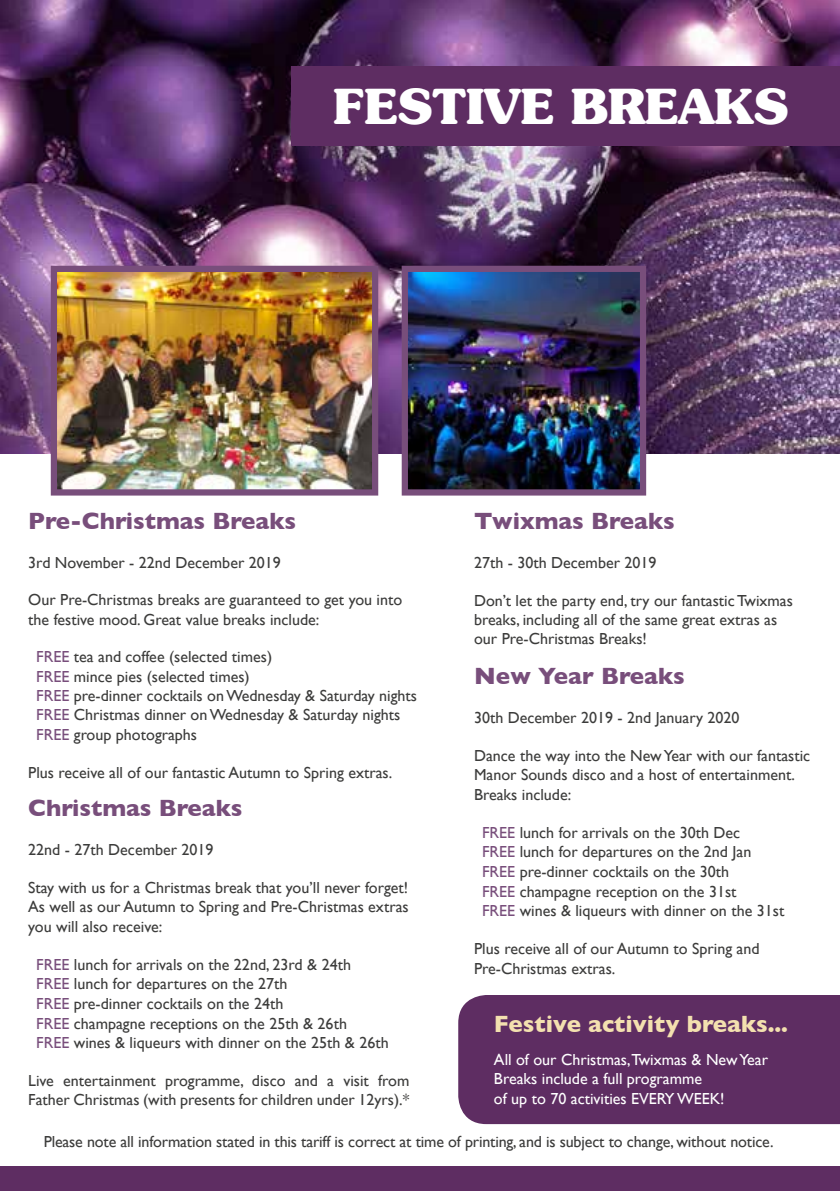
<style>
.page{position:relative;width:840px;height:1191px;background:#fff}
.page>*{position:absolute;margin:0;border:0;box-sizing:border-box;transform-origin:0 0}
.t1{font:700 48px "Souvenir Black S Si";color:#fff}
.t2{font:700 24px "Gill Sans";color:#784e7b}
.t3{font:700 24px "Gill Sans";color:#f3e0af}
.t4{font:16px/19.4px "Gill Sans";color:#3c3c3b}
.t5{font:16px/19.2px "Gill Sans";color:#fff}
.s1{color:#784e7b}
</style>
<div class="page">
<img style="left:0;top:0;width:839px;height:453px">
<div style="left:291px;top:66px;width:548px;height:80px;background:#5e2d62"></div>
<img style="left:58px;top:273px;width:313px;height:215px">
<div style="left:51px;top:266px;width:327px;height:229px;border:6px solid #784e7b"></div>
<img style="left:408px;top:273px;width:230px;height:215px">
<div style="left:401px;top:266px;width:244px;height:229px;border:6px solid #784e7b"></div>
<div style="left:458px;top:995px;width:381px;height:129px;background:#5e2d62"></div>
<div style="left:0;top:1166px;width:839px;height:25px;background:#5e2d62"></div>
<h1 class="t1" style="left:333px;top:76px;width:456px">FESTIVE BREAKS</h1>
<h2 class="t2" style="left:474px;top:502px;width:202px">Twixmas Breaks</h2>
<p class="t4" style="left:474px;top:552px;width:184px">27th - 30th December 2019</p>
<p class="t4" style="left:474px;top:591px;width:320px">Don’t let the party end, try our fantastic Twixmas breaks, including all of the same great extras as our Pre-Christmas Breaks!</p>
<h2 class="t2" style="left:28px;top:502px;width:269px">Pre-Christmas Breaks</h2>
<p class="t4" style="left:28px;top:552px;width:254px">3rd November - 22nd December 2019</p>
<p class="t4" style="left:28px;top:590px;width:375px">Our Pre-Christmas breaks are guaranteed to get you into the festive mood. Great value breaks include:</p>
<p class="t4" style="left:36px;top:647px;width:382px"><span class="s1">FREE</span> tea and coffee (selected times)<br><span class="s1">FREE</span> mince pies (selected times)<br><span class="s1">FREE</span> pre-dinner cocktails on Wednesday &amp; Saturday nights <span class="s1">FREE</span> Christmas dinner on Wednesday &amp; Saturday nights <span class="s1">FREE</span> group photographs</p>
<p class="t4" style="left:28px;top:762px;width:365px">Plus receive all of our fantastic Autumn to Spring extras.</p>
<h2 class="t2" style="left:474px;top:657px;width:212px">New Year Breaks</h2>
<p class="t4" style="left:474px;top:707px;width:267px">30th December 2019 - 2nd January 2020</p>
<p class="t4" style="left:474px;top:746px;width:337px">Dance the way into the New Year with our fantastic<br>Manor Sounds disco and a host of entertainment.<br>Breaks include:</p>
<p class="t4" style="left:481px;top:823px;width:304px"><span class="s1">FREE</span> lunch for arrivals on the 30th Dec<br><span class="s1">FREE</span> lunch for departures on the 2nd Jan <span class="s1">FREE</span> pre-dinner cocktails on the 30th<br><span class="s1">FREE</span> champagne reception on the 31st<br><span class="s1">FREE</span> wines &amp; liqueurs with dinner on the 31st</p>
<p class="t4" style="left:474px;top:939px;width:287px">Plus receive all of our Autumn to Spring and<br>Pre-Christmas extras.</p>
<h2 class="t2" style="left:28px;top:789px;width:215px">Christmas Breaks</h2>
<p class="t4" style="left:28px;top:839px;width:187px">22nd - 27th December 2019</p>
<p class="t4" style="left:28px;top:878px;width:382px;text-align:justify">Stay with us for a Christmas break that you’ll never forget!<br>As well as our Autumn to Spring and Pre-Christmas extras you will also receive:</p>
<p class="t4" style="left:36px;top:954px;width:354px"><span class="s1">FREE</span> lunch for arrivals on the 22nd, 23rd &amp; 24th<br><span class="s1">FREE</span> lunch for departures on the 27th<br><span class="s1">FREE</span> pre-dinner cocktails on the 24th<br><span class="s1">FREE</span> champagne receptions on the 25th &amp; 26th<br><span class="s1">FREE</span> wines &amp; liqueurs with dinner on the 25th &amp; 26th</p>
<p class="t4" style="left:28px;top:1071px;width:382px">Live entertainment programme, disco and a visit from<br>Father Christmas (with presents for children under 12yrs).*</p>
<h2 class="t3" style="left:493px;top:1004px;width:295px">Festive activity breaks...</h2>
<p class="t5" style="left:493px;top:1050px;width:275px">All of our Christmas,Twixmas &amp; New Year<br>Breaks include a full programme<br>of up to 70 activities EVERY WEEK!</p>
<p class="t4" style="left:44px;top:1132px;width:731px">Please note all information stated in this tariff is correct at time of printing, and is subject to change, without notice.</p>
</div>
